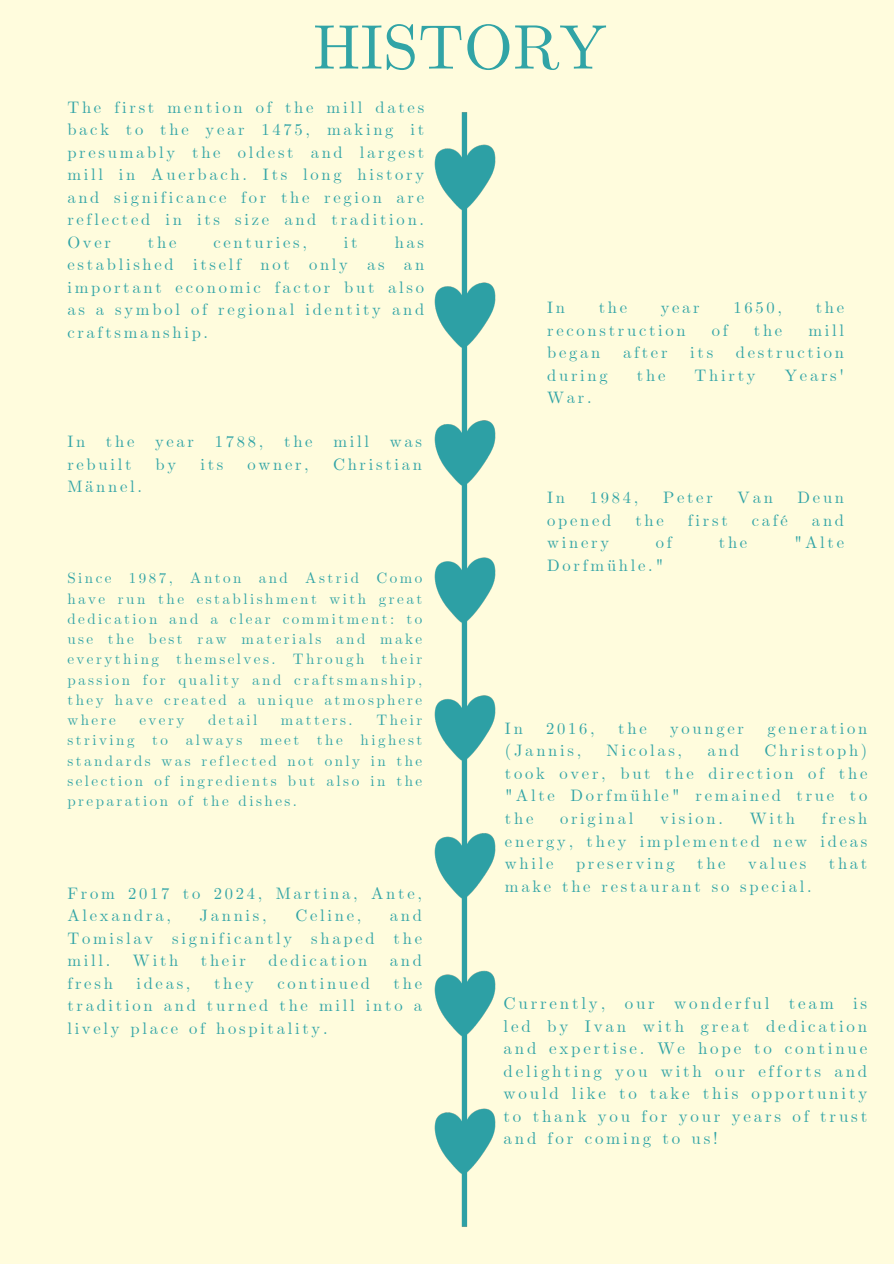
<style>
.page{position:relative;width:894px;height:1264px;background:#fff}
.page>*{position:absolute;margin:0;border:0;box-sizing:border-box;transform-origin:0 0}
.t1{font:63.15px "CMU Serif";color:#31a4a6}
.t2{font:16.8px/22.5px "CMU Serif";letter-spacing:.17em;color:#31a4a6;text-align:justify}
.t3{font:16.5px/22.5px "CMU Serif";letter-spacing:.17em;color:#31a4a6;text-align:justify}
.t4{font:15px/20.2px "CMU Serif";letter-spacing:.17em;color:#31a4a6;text-align:justify}
</style>
<div class="page">
<div style="left:0;top:0;width:893px;height:1263px;background:#fffcdd"></div>
<img style="left:434px;top:112px;width:62px;height:1115px">
<h1 class="t1" style="left:313px;top:10px;width:295px">HISTORY</h1>
<h2 class="t3" style="left:67px;top:97px;width:358px">The first mention of the mill dates back to the year 1475, making it presumably the oldest and largest mill in Auerbach. Its long history and significance for the region are reflected in its size and tradition.<br>Over</h2>
<h2 class="t3" style="left:67px;top:232px;width:358px;text-indent:327px">has established itself not only as an important economic factor but also as a symbol of regional identity and craftsmanship.</h2>
<h2 class="t3" style="left:148px;top:232px;width:30px">the</h2>
<h2 class="t3" style="left:213px;top:232px;width:95px">centuries,</h2>
<h2 class="t3" style="left:344px;top:232px;width:15px">it</h2>
<h2 class="t3" style="left:67px;top:431px;width:19px">In</h2>
<h2 class="t3" style="left:106px;top:431px;width:30px">the</h2>
<h2 class="t3" style="left:155px;top:431px;width:40px">year</h2>
<h2 class="t3" style="left:215px;top:431px;width:50px">1788,</h2>
<h2 class="t3" style="left:284px;top:431px;width:30px">the</h2>
<h2 class="t3" style="left:333px;top:431px;width:37px">mill</h2>
<h2 class="t3" style="left:390px;top:431px;width:34px">was</h2>
<h2 class="t3" style="left:67px;top:453px;width:66px">rebuilt</h2>
<h2 class="t3" style="left:155px;top:453px;width:22px">by</h2>
<h2 class="t3" style="left:200px;top:453px;width:24px">its</h2>
<h2 class="t3" style="left:247px;top:453px;width:63px">owner,</h2>
<h2 class="t3" style="left:333px;top:453px;width:90px">Christian</h2>
<h2 class="t3" style="left:67px;top:476px;width:76px">Männel.</h2>
<p class="t4" style="left:67px;top:569px;width:356px">Since 1987, Anton and Astrid Como have run the establishment with great dedication and a clear commitment: to use the best raw materials and make everything themselves. Through their passion for quality and craftsmanship, they have created a unique atmosphere where</p>
<p class="t4" style="left:67px;top:711px;width:356px;text-indent:309px">Their striving to always meet the highest standards was reflected not only in the selection of ingredients but also in the preparation of the dishes.</p>
<p class="t4" style="left:139px;top:711px;width:46px">every</p>
<p class="t4" style="left:208px;top:711px;width:51px">detail</p>
<p class="t4" style="left:281px;top:711px;width:73px">matters.</p>
<h2 class="t3" style="left:67px;top:883px;width:356px">From 2017 to 2024, Martina, Ante,<br>Alexandra,</h2>
<h2 class="t3" style="left:199px;top:905px;width:69px">Jannis,</h2>
<h2 class="t3" style="left:295px;top:905px;width:67px">Celine,</h2>
<h2 class="t3" style="left:67px;top:905px;width:356px;text-indent:322px">and Tomislav significantly shaped the mill.</h2>
<h2 class="t3" style="left:133px;top:950px;width:47px">With</h2>
<h2 class="t3" style="left:201px;top:950px;width:46px">their</h2>
<h2 class="t3" style="left:268px;top:950px;width:100px">dedication</h2>
<h2 class="t3" style="left:390px;top:950px;width:34px">and</h2>
<h2 class="t3" style="left:67px;top:973px;width:47px">fresh</h2>
<h2 class="t3" style="left:136px;top:973px;width:56px">ideas,</h2>
<h2 class="t3" style="left:214px;top:973px;width:41px">they</h2>
<h2 class="t3" style="left:277px;top:973px;width:94px">continued</h2>
<h2 class="t3" style="left:67px;top:973px;width:356px;text-indent:326px">the tradition and turned the mill into a lively place of hospitality.</h2>
<h2 class="t3" style="left:547px;top:297px;width:19px">In</h2>
<h2 class="t3" style="left:598px;top:297px;width:30px">the</h2>
<h2 class="t3" style="left:660px;top:297px;width:40px">year</h2>
<h2 class="t3" style="left:733px;top:297px;width:50px">1650,</h2>
<h2 class="t3" style="left:815px;top:297px;width:30px">the</h2>
<h2 class="t3" style="left:547px;top:320px;width:140px">reconstruction</h2>
<h2 class="t3" style="left:711px;top:320px;width:18px">of</h2>
<h2 class="t3" style="left:753px;top:320px;width:30px">the</h2>
<h2 class="t3" style="left:808px;top:320px;width:37px">mill</h2>
<h2 class="t3" style="left:547px;top:342px;width:55px">began</h2>
<h2 class="t3" style="left:623px;top:342px;width:46px">after</h2>
<h2 class="t3" style="left:690px;top:342px;width:24px">its</h2>
<h2 class="t3" style="left:735px;top:342px;width:110px">destruction</h2>
<h2 class="t3" style="left:547px;top:365px;width:62px">during</h2>
<h2 class="t3" style="left:636px;top:365px;width:30px">the</h2>
<h2 class="t3" style="left:694px;top:365px;width:62px">Thirty</h2>
<h2 class="t3" style="left:784px;top:365px;width:61px">Years'</h2>
<h2 class="t3" style="left:547px;top:387px;width:46px">War.</h2>
<p class="t3" style="left:547px;top:487px;width:19px">In</p>
<p class="t3" style="left:589px;top:487px;width:50px">1984,</p>
<p class="t3" style="left:663px;top:487px;width:51px">Peter</p>
<p class="t3" style="left:737px;top:487px;width:37px">Van</p>
<p class="t3" style="left:797px;top:487px;width:48px">Deun</p>
<p class="t3" style="left:547px;top:509px;width:66px">opened</p>
<p class="t3" style="left:635px;top:509px;width:30px">the</p>
<p class="t3" style="left:687px;top:509px;width:41px">first</p>
<p class="t3" style="left:751px;top:509px;width:38px">café</p>
<p class="t3" style="left:811px;top:509px;width:34px">and</p>
<p class="t3" style="left:547px;top:532px;width:63px">winery</p>
<p class="t3" style="left:655px;top:532px;width:18px">of</p>
<p class="t3" style="left:718px;top:532px;width:30px">the</p>
<p class="t3" style="left:793px;top:532px;width:51px">"Alte</p>
<p class="t3" style="left:547px;top:554px;width:118px">Dorfmühle."</p>
<h2 class="t3" style="left:505px;top:718px;width:19px">In</h2>
<h2 class="t3" style="left:546px;top:718px;width:50px">2016,</h2>
<h2 class="t3" style="left:618px;top:718px;width:30px">the</h2>
<h2 class="t3" style="left:670px;top:718px;width:75px">younger</h2>
<h2 class="t3" style="left:767px;top:718px;width:101px">generation</h2>
<h2 class="t3" style="left:505px;top:740px;width:78px">(Jannis,</h2>
<h2 class="t3" style="left:606px;top:740px;width:77px">Nicolas,</h2>
<h2 class="t3" style="left:707px;top:740px;width:34px">and</h2>
<h2 class="t3" style="left:505px;top:740px;width:364px;text-indent:259px">Christoph) took over, but the direction of the "Alte Dorfmühle" remained true to the</h2>
<h2 class="t3" style="left:505px;top:808px;width:364px;text-indent:317px">fresh energy, they implemented new ideas while</h2>
<h2 class="t3" style="left:560px;top:808px;width:75px">original</h2>
<h2 class="t3" style="left:660px;top:808px;width:64px">vision.</h2>
<h2 class="t3" style="left:749px;top:808px;width:47px">With</h2>
<h2 class="t3" style="left:576px;top:853px;width:100px">preserving</h2>
<h2 class="t3" style="left:697px;top:853px;width:30px">the</h2>
<h2 class="t3" style="left:747px;top:853px;width:60px">values</h2>
<h2 class="t3" style="left:828px;top:853px;width:40px">that</h2>
<h2 class="t3" style="left:505px;top:875px;width:308px">make the restaurant so special.</h2>
<h2 class="t2" style="left:503px;top:993px;width:365px">Currently, our wonderful team is led by Ivan with great dedication and expertise. We hope to continue delighting you with our efforts and would like to take this opportunity to thank you for your years of trust and for coming to us!</h2>
</div>
